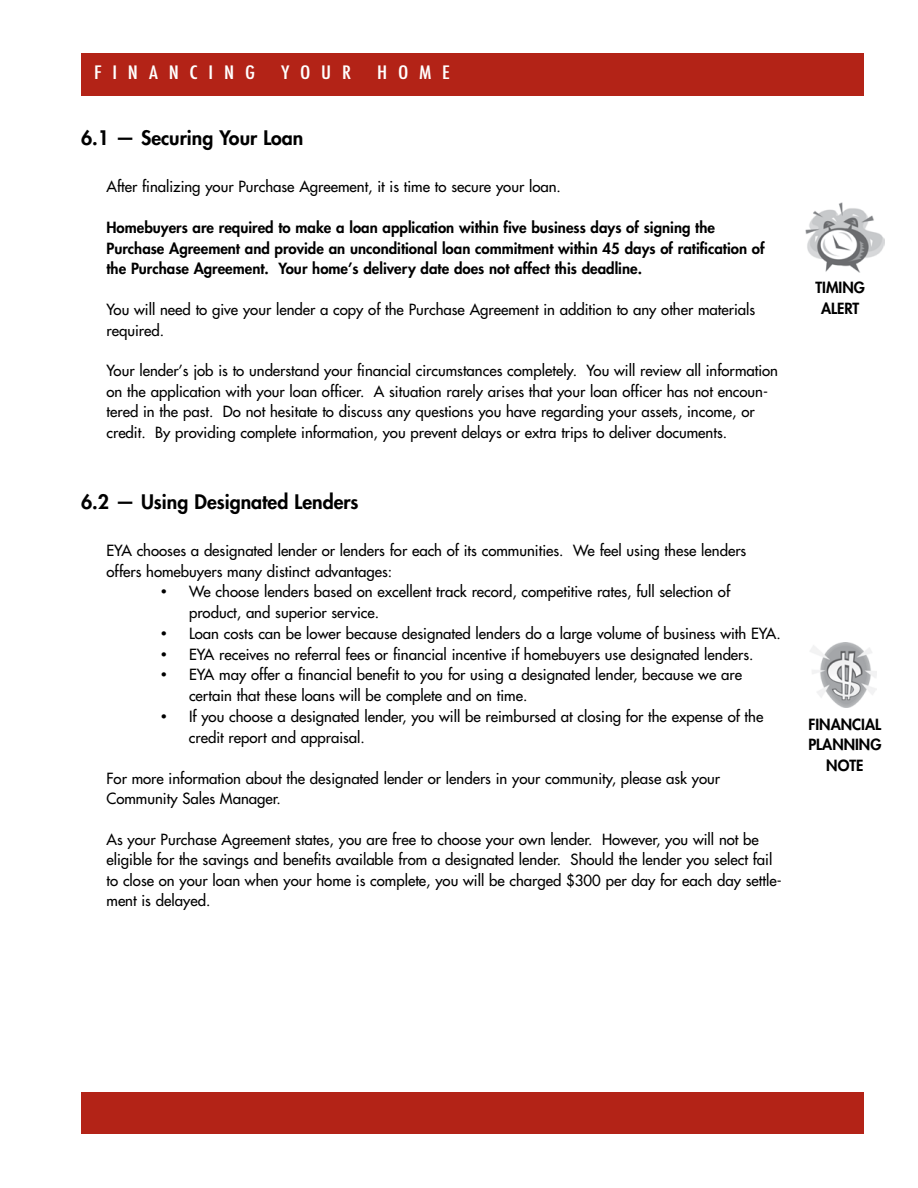
<style>
.page{position:relative;width:918px;height:1188px;background:#fff}
.page>*{position:absolute;margin:0;border:0;box-sizing:border-box;transform-origin:0 0}
.t1{font:800 19.5px "Futura";color:#000}
.t2{font:500 condensed 18px "Futura";color:#fff;scale:1.2 1}
.t3{font:15px/20.4px "Futura";color:#000}
.t4{font:800 15px/20.4px "Futura";color:#000;text-align:center}
</style>
<div class="page">
<div style="left:82px;top:1092px;width:782px;height:41px;background:#b32317"></div>
<div style="left:82px;top:53px;width:782px;height:42px;background:#b32317"></div>
<img style="left:805px;top:203px;width:79px;height:70px">
<img style="left:810px;top:642px;width:66px;height:65px">
<p class="t2" style="left:94px;top:61px;width:136px">FINANCING</p>
<p class="t2" style="left:281px;top:61px;width:60px">YOUR</p>
<p class="t2" style="left:377px;top:61px;width:62px">HOME</p>
<h1 class="t1" style="left:81px;top:126px;width:224px">6.1 — Securing Your Loan</h1>
<p class="t3" style="left:106px;top:177px;width:456px">After finalizing your Purchase Agreement, it is time to secure your loan.</p>
<p class="t4" style="left:107px;top:218px;width:660px;text-align:left">Homebuyers are required to make a loan application within five business days of signing the<br>Purchase Agreement and provide an unconditional loan commitment within 45 days of ratification of the Purchase Agreement. Your home’s delivery date does not affect this deadline.</p>
<p class="t3" style="left:107px;top:299px;width:650px">You will need to give your lender a copy of the Purchase Agreement in addition to any other materials required.</p>
<p class="t3" style="left:107px;top:361px;width:673px">Your lender’s job is to understand your financial circumstances completely. You will review all information on the application with your loan officer. A situation rarely arises that your loan officer has not encoun&shy;tered in the past. Do not hesitate to discuss any questions you have regarding your assets, income, or credit. By providing complete information, you prevent delays or extra trips to deliver documents.</p>
<h1 class="t1" style="left:81px;top:490px;width:279px">6.2 — Using Designated Lenders</h1>
<p class="t3" style="left:106px;top:541px;width:641px">EYA chooses a designated lender or lenders for each of its communities. We feel using these lenders offers homebuyers many distinct advantages:</p>
<p class="t3" style="left:189px;top:581px;width:543px;line-height:20.9px;text-indent:-29px">• We choose lenders based on excellent track record, competitive rates, full selection of product, and superior service.</p>
<p class="t3" style="left:161px;top:623px;width:622px">• Loan costs can be lower because designated lenders do a large volume of business with EYA.</p>
<p class="t3" style="left:161px;top:644px;width:595px">• EYA receives no referral fees or financial incentive if homebuyers use designated lenders.</p>
<p class="t3" style="left:189px;top:665px;width:554px;line-height:20.9px;text-indent:-29px">• EYA may offer a financial benefit to you for using a designated lender, because we are certain that these loans will be complete and on time.</p>
<p class="t3" style="left:189px;top:706px;width:576px;line-height:20.9px;text-indent:-28px">• If you choose a designated lender, you will be reimbursed at closing for the expense of the credit report and appraisal.</p>
<p class="t3" style="left:107px;top:768px;width:615px">For more information about the designated lender or lenders in your community, please ask your<br>Community Sales Manager.</p>
<p class="t3" style="left:107px;top:829px;width:677px">As your Purchase Agreement states, you are free to choose your own lender. However, you will not be eligible for the savings and benefits available from a designated lender. Should the lender you select fail to close on your loan when your home is complete, you will be charged $300 per day for each day settle&shy;ment is delayed.</p>
<p class="t4" style="left:816px;top:278px;width:51px">TIMING<br>ALERT</p>
<p class="t4" style="left:808px;top:714px;width:75px">FINANCIAL<br>PLANNING<br>NOTE</p>
</div>
